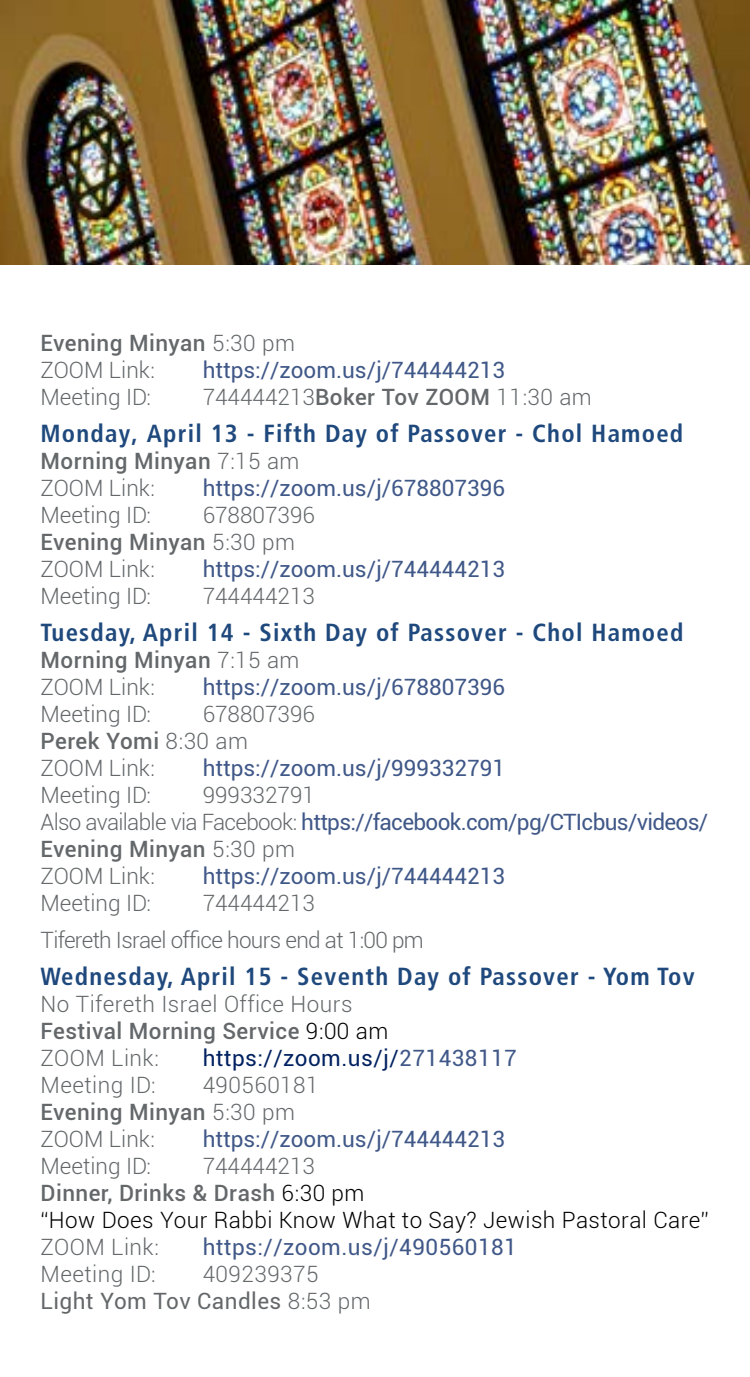
<style>
.page{position:relative;width:750px;height:1377px;background:#fff}
.page>*{position:absolute;margin:0;border:0;box-sizing:border-box;transform-origin:0 0}
.t1{font:700 condensed 24.75px "Frutiger";letter-spacing:.05em;color:#1f497d}
.t2{font:300 22.5px/27px "Roboto";color:#64686a}
.t3{font:22.5px "Roboto";color:#405888}
.t4{font:300 22.5px/27px "Roboto";letter-spacing:.02em;color:#64686a}
.t5{font:300 22.5px/27px "Roboto";letter-spacing:.02em;color:#000}
.t6{font:300 22.5px/37.1px "Roboto";letter-spacing:-.03em;color:#64686a}
.t7{font:22.5px/27px "Roboto";letter-spacing:.02em;color:#64686a}
.t8{font:22.5px "Roboto";letter-spacing:.02em;color:#002160}
.t9{font:22.5px "Roboto";letter-spacing:.02em;color:#405888}
.s1{font-weight:500}
.s2{font-weight:400;color:#405888}
.s3{color:#000}
.s4{color:#405888}
.s5{color:#64686a}
.s6{font-weight:500;color:#64686a}
.s7{font-weight:300}
</style>
<div class="page">
<img style="left:0;top:0;width:749px;height:264px">
<p class="t2" style="left:40px;top:328px;width:256px"><span class="s1">Evening Minyan</span> 5:30 pm<br>ZOOM Link:</p>
<p class="t3" style="left:202px;top:354px;width:304px">https://zoom.us/j/744444213</p>
<p class="t2" style="left:40px;top:382px;width:112px">Meeting ID:</p>
<p class="t2" style="left:202px;top:382px;width:390px">744444213<span class="s1">Boker Tov ZOOM</span> 11:30 am</p>
<p class="t1" style="left:40px;top:418px;width:644px">Monday, April 13 - Fifth Day of Passover - Chol Hamoed</p>
<p class="t2" style="left:40px;top:446px;width:260px"><span class="s1">Morning Minyan</span> 7:15 am<br>ZOOM Link:</p>
<p class="t3" style="left:202px;top:472px;width:304px">https://zoom.us/j/678807396</p>
<p class="t2" style="left:40px;top:500px;width:112px">Meeting ID:</p>
<p class="t2" style="left:40px;top:500px;width:276px;text-indent:162px">678807396<br><span class="s1">Evening Minyan</span> 5:30 pm<br>ZOOM Link:</p>
<p class="t3" style="left:202px;top:553px;width:304px">https://zoom.us/j/744444213</p>
<p class="t2" style="left:40px;top:581px;width:112px">Meeting ID:</p>
<p class="t2" style="left:202px;top:581px;width:114px">744444213</p>
<p class="t1" style="left:40px;top:618px;width:644px">Tuesday, April 14 - Sixth Day of Passover - Chol Hamoed</p>
<p class="t2" style="left:40px;top:646px;width:260px"><span class="s1">Morning Minyan</span> 7:15 am<br>ZOOM Link:</p>
<p class="t3" style="left:202px;top:671px;width:304px">https://zoom.us/j/678807396</p>
<p class="t2" style="left:40px;top:700px;width:112px">Meeting ID:</p>
<p class="t2" style="left:40px;top:700px;width:276px;text-indent:162px">678807396<br><span class="s1">Perek Yomi</span> 8:30 am<br>ZOOM Link:</p>
<p class="t3" style="left:202px;top:752px;width:304px">https://zoom.us/j/999332791</p>
<p class="t2" style="left:40px;top:781px;width:112px">Meeting ID:</p>
<p class="t2" style="left:40px;top:781px;width:668px;text-indent:162px">999332791<br>Also available via Facebook: <span class="s2">https://facebook.com/pg/CTIcbus/videos/<br></span><span class="s1">Evening Minyan</span> 5:30 pm<br>ZOOM Link:</p>
<p class="t3" style="left:202px;top:860px;width:304px">https://zoom.us/j/744444213</p>
<p class="t2" style="left:40px;top:889px;width:112px">Meeting ID:</p>
<p class="t6" style="left:40px;top:884px;width:384px;text-indent:162px">744444213<br>Tifereth Israel office hours end at 1:00 pm</p>
<p class="t1" style="left:40px;top:962px;width:655px">Wednesday, April 15 - Seventh Day of Passover - Yom Tov</p>
<p class="t4" style="left:40px;top:990px;width:349px">No Tifereth Israel Office Hours<br><span class="s1">Festival Morning Service</span> <span class="s3">9:00 am<br></span>ZOOM Link:</p>
<p class="t8" style="left:202px;top:1042px;width:315px">https://zoom.us/j/<span class="s4">271438117</span></p>
<p class="t4" style="left:40px;top:1071px;width:116px">Meeting ID:</p>
<p class="t4" style="left:40px;top:1071px;width:279px;text-indent:162px">490560181<br><span class="s1">Evening Minyan</span> 5:30 pm<br>ZOOM Link:</p>
<p class="t3" style="left:202px;top:1123px;width:304px">https://zoom.us/j/744444213</p>
<p class="t2" style="left:40px;top:1152px;width:112px">Meeting ID:</p>
<p class="t5" style="left:40px;top:1152px;width:669px;text-indent:162px"><span class="s5">744444213<br></span><span class="s6">Dinner, Drinks &amp; Drash</span> 6:30 pm<br>“How Does Your Rabbi Know What to Say? Jewish Pastoral Care”</p>
<p class="t4" style="left:40px;top:1233px;width:120px">ZOOM Link:</p>
<p class="t9" style="left:202px;top:1231px;width:315px">https://zoom.us/j/490560181</p>
<p class="t4" style="left:40px;top:1260px;width:116px">Meeting ID:</p>
<p class="t7" style="left:40px;top:1260px;width:331px;text-indent:162px"><span class="s7">409239375<br></span>Light Yom Tov Candles <span class="s7">8:53 pm</span></p>
</div>
